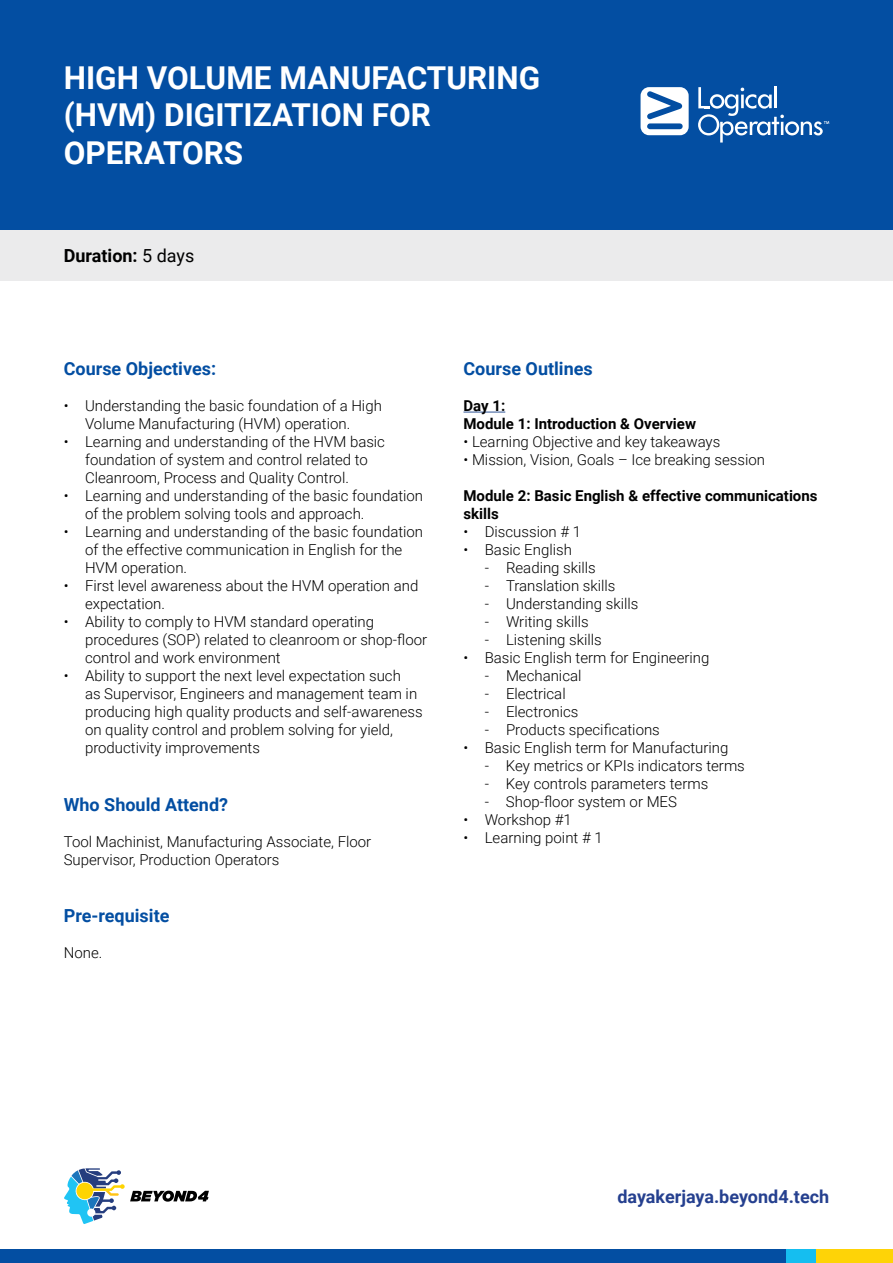
<style>
.page{position:relative;width:893px;height:1263px;background:#fff}
.page>*{position:absolute;margin:0;border:0;box-sizing:border-box;transform-origin:0 0}
.t1{font:700 31.5px/37.8px "Roboto";color:#fff}
.t2{font:700 18px "Roboto";color:#034ea2}
.t3{font:700 18px "Roboto";color:#25408f}
.t4{font:700 18px "Roboto";color:#000}
.t5{font:300 15px/18px "Roboto";color:#000}
.t6{font:700 15px/18px "Roboto";color:#000}
.s1{font-weight:400}
</style>
<div class="page">
<div style="left:0;top:1249px;width:893px;height:14px;background:#034ea2"></div>
<div style="left:786px;top:1249px;width:107px;height:14px;background:#15bef0"></div>
<div style="left:816px;top:1249px;width:77px;height:14px;background:#fed307"></div>
<svg style="left:64px;top:1168px;width:145px;height:56px"></svg>
<div style="left:0;top:229px;width:893px;height:51px;background:#ebebec"></div>
<div style="left:0;top:0;width:893px;height:230px;background:#034ea2"></div>
<hr style="left:463px;top:412px;width:42px;height:1px;background:#2e5395">
<svg style="left:698px;top:87px;width:131px;height:56px"></svg>
<svg style="left:641px;top:87px;width:48px;height:48px"></svg>
<h1 class="t1" style="left:64px;top:57px;width:478px">HIGH VOLUME MANUFACTURING (HVM) DIGITIZATION FOR<br>OPERATORS</h1>
<p class="t4" style="left:64px;top:243px;width:132px">Duration: <span class="s1">5 days</span></p>
<p class="t2" style="left:64px;top:356px;width:154px">Course Objectives:</p>
<p class="t5" style="left:85px;top:396px;width:298px;text-indent:-21px">• Understanding the basic foundation of a High<br>Volume Manufacturing (HVM) operation.</p>
<p class="t5" style="left:85px;top:432px;width:301px;text-indent:-21px">• Learning and understanding of the HVM basic foundation of system and control related to<br>Cleanroom, Process and Quality Control.</p>
<p class="t5" style="left:85px;top:486px;width:340px;text-indent:-21px">• Learning and understanding of the basic foundation of the problem solving tools and approach.</p>
<p class="t5" style="left:85px;top:522px;width:340px;text-indent:-21px">• Learning and understanding of the basic foundation of the effective communication in English for the<br>HVM operation.</p>
<p class="t5" style="left:85px;top:576px;width:335px;text-indent:-21px">• First level awareness about the HVM operation and expectation.</p>
<p class="t5" style="left:85px;top:612px;width:344px;text-indent:-21px">• Ability to comply to HVM standard operating procedures (SOP) related to cleanroom or shop-floor control and work environment</p>
<p class="t5" style="left:85px;top:666px;width:339px;text-indent:-21px">• Ability to support the next level expectation such<br>as Supervisor, Engineers and management team in producing high quality products and self-awareness on quality control and problem solving for yield, productivity improvements</p>
<p class="t2" style="left:64px;top:792px;width:166px">Who Should Attend?</p>
<p class="t5" style="left:64px;top:832px;width:309px">Tool Machinist, Manufacturing Associate, Floor<br>Supervisor, Production Operators</p>
<p class="t2" style="left:64px;top:903px;width:107px">Pre-requisite</p>
<p class="t5" style="left:64px;top:943px;width:40px">None.</p>
<p class="t2" style="left:463px;top:356px;width:131px">Course Outlines</p>
<p class="t6" style="left:463px;top:396px;width:234px">Day 1:<br>Module 1: Introduction &amp; Overview</p>
<p class="t5" style="left:463px;top:432px;width:258px">• Learning Objective and key takeaways</p>
<p class="t5" style="left:463px;top:450px;width:303px">• Mission, Vision, Goals – Ice breaking session</p>
<p class="t6" style="left:463px;top:486px;width:356px">Module 2: Basic English &amp; effective communications skills</p>
<p class="t5" style="left:463px;top:522px;width:119px">• Discussion # 1</p>
<p class="t5" style="left:463px;top:540px;width:110px">• Basic English</p>
<p class="t5" style="left:485px;top:558px;width:113px">- Reading skills</p>
<p class="t5" style="left:485px;top:576px;width:132px">- Translation skills</p>
<p class="t5" style="left:485px;top:594px;width:155px">- Understanding skills</p>
<p class="t5" style="left:485px;top:612px;width:105px">- Writing skills</p>
<p class="t5" style="left:485px;top:630px;width:119px">- Listening skills</p>
<p class="t5" style="left:463px;top:648px;width:247px">• Basic English term for Engineering</p>
<p class="t5" style="left:485px;top:666px;width:98px">- Mechanical</p>
<p class="t5" style="left:485px;top:684px;width:82px">- Electrical</p>
<p class="t5" style="left:485px;top:702px;width:95px">- Electronics</p>
<p class="t5" style="left:485px;top:720px;width:177px">- Products specifications</p>
<p class="t5" style="left:463px;top:738px;width:266px">• Basic English term for Manufacturing</p>
<p class="t5" style="left:485px;top:756px;width:262px">- Key metrics or KPIs indicators terms</p>
<p class="t5" style="left:485px;top:774px;width:225px">- Key controls parameters terms</p>
<p class="t5" style="left:485px;top:792px;width:194px">- Shop-floor system or MES</p>
<p class="t5" style="left:463px;top:810px;width:110px">• Workshop #1</p>
<p class="t5" style="left:463px;top:828px;width:141px">• Learning point # 1</p>
<p class="t3" style="left:617px;top:1184px;width:213px">dayakerjaya.beyond4.tech</p>
</div>
